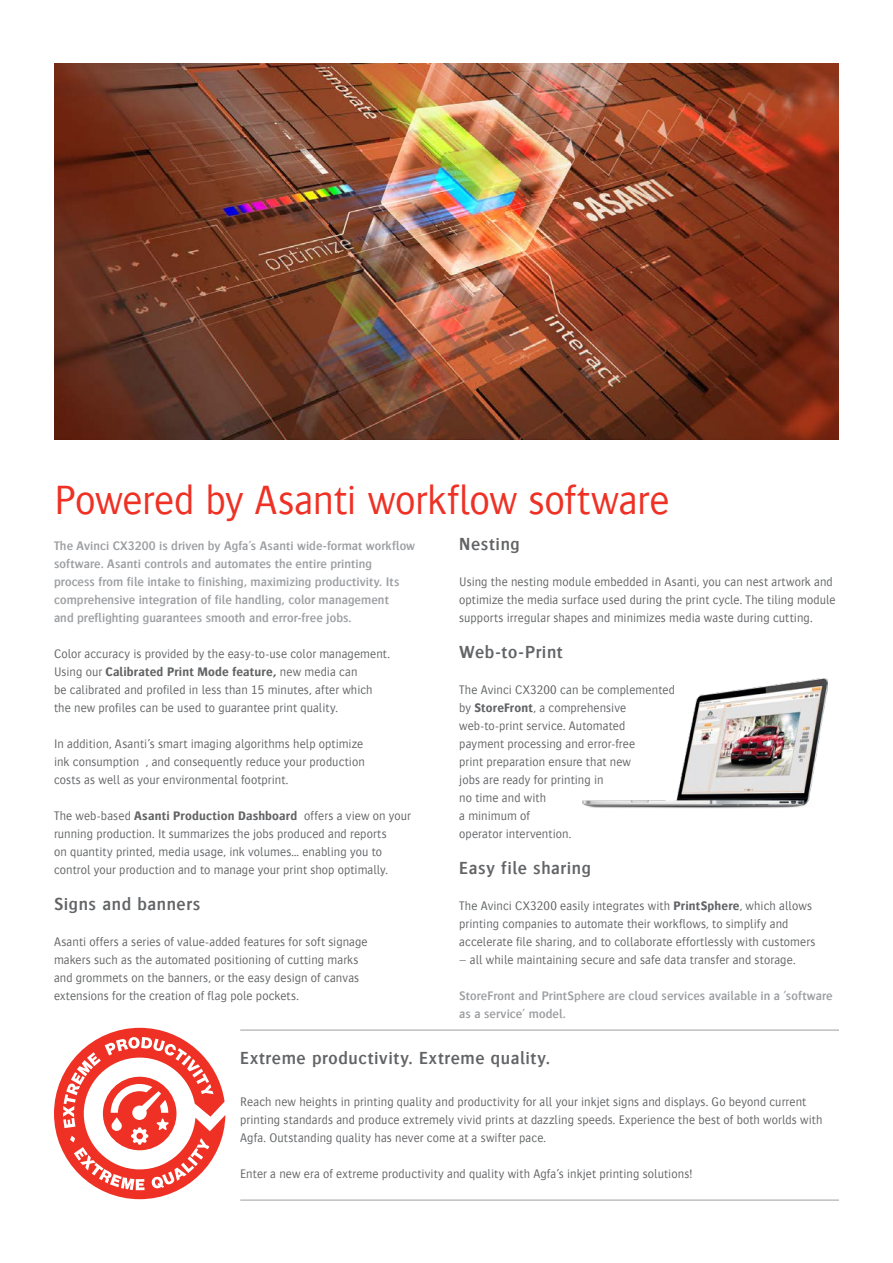
<style>
.page{position:relative;width:893px;height:1263px;background:#fff}
.page>*{position:absolute;margin:0;border:0;box-sizing:border-box;transform-origin:0 0}
.t1{font:300 42px "Bosis For Agfa";letter-spacing:-.01em;color:#ee3124}
.t2{font:600 18px "Bosis For Agfa";letter-spacing:.035em;color:#636466}
.t3{font:300 12.75px/18px "Bosis For Agfa";letter-spacing:.01em;color:#636466}
.t4{font:600 12.75px/18px "Bosis For Agfa";letter-spacing:.005em;color:#9d9fa2}
.s1{font-weight:700}
</style>
<div class="page">
<img style="left:54px;top:64px;width:785px;height:375px">
<hr style="left:240px;top:1030px;width:599px;height:1px;background:#9d9fa2">
<hr style="left:240px;top:1200px;width:599px;height:1px;background:#9d9fa2">
<svg style="left:54px;top:1028px;width:171px;height:171px"></svg>
<img style="left:582px;top:679px;width:245px;height:129px">
<h1 class="t1" style="left:54px;top:478px;width:617px">Powered by Asanti workflow software</h1>
<p class="t4" style="left:54px;top:536px;width:363px">The Avinci CX3200 is driven by Agfa’s Asanti wide-format workflow software. Asanti controls and automates the entire printing process from file intake to finishing, maximizing productivity. Its comprehensive integration of file handling, color management<br>and preflighting guarantees smooth and error-free jobs.</p>
<p class="t3" style="left:54px;top:644px;width:337px">Color accuracy is provided by the easy-to-use color management.<br>Using our <span class="s1">Calibrated Print Mode feature,</span> new media can<br>be calibrated and profiled in less than 15 minutes, after which the new profiles can be used to guarantee print quality.</p>
<p class="t3" style="left:54px;top:734px;width:312px;text-align:justify">In addition, Asanti’s smart imaging algorithms help optimize ink consumption , and consequently reduce your production costs as well as your environmental footprint.</p>
<p class="t3" style="left:54px;top:806px;width:358px">The web-based <span class="s1">Asanti Production Dashboard</span> offers a view on your running production. It summarizes the jobs produced and reports<br>on quantity printed, media usage, ink volumes… enabling you to control your production and to manage your print shop optimally.</p>
<h2 class="t2" style="left:54px;top:894px;width:148px">Signs and banners</h2>
<p class="t3" style="left:54px;top:932px;width:315px">Asanti offers a series of value-added features for soft signage makers such as the automated positioning of cutting marks and grommets on the banners, or the easy design of canvas extensions for the creation of flag pole pockets.</p>
<h2 class="t2" style="left:459px;top:534px;width:62px">Nesting</h2>
<p class="t3" style="left:459px;top:572px;width:378px">Using the nesting module embedded in Asanti, you can nest artwork and optimize the media surface used during the print cycle. The tiling module supports irregular shapes and minimizes media waste during cutting.</p>
<h2 class="t2" style="left:459px;top:642px;width:105px">Web-to-Print</h2>
<p class="t3" style="left:459px;top:680px;width:217px">The Avinci CX3200 can be complemented by <span class="s1">StoreFront</span>, a comprehensive web-to-print service. Automated<br>payment processing and error-free<br>print preparation ensure that new<br>jobs are ready for printing in<br>no time and with<br>a minimum of<br>operator intervention.</p>
<h2 class="t2" style="left:459px;top:858px;width:133px">Easy file sharing</h2>
<p class="t3" style="left:459px;top:896px;width:358px">The Avinci CX3200 easily integrates with <span class="s1">PrintSphere</span>, which allows printing companies to automate their workflows, to simplify and accelerate file sharing, and to collaborate effortlessly with customers</p>
<p class="t3" style="left:459px;top:950px;width:338px">– all while maintaining secure and safe data transfer and storage.</p>
<p class="t4" style="left:459px;top:986px;width:375px">StoreFront and PrintSphere are cloud services available in a ’software as a service’ model.</p>
<h2 class="t2" style="left:240px;top:1049px;width:311px">Extreme productivity. Extreme quality.</h2>
<p class="t3" style="left:240px;top:1093px;width:584px">Reach new heights in printing quality and productivity for all your inkjet signs and displays. Go beyond current printing standards and produce extremely vivid prints at dazzling speeds. Experience the best of both worlds with<br>Agfa. Outstanding quality has never come at a swifter pace.</p>
<p class="t3" style="left:240px;top:1165px;width:454px">Enter a new era of extreme productivity and quality with Agfa’s inkjet printing solutions!</p>
</div>
